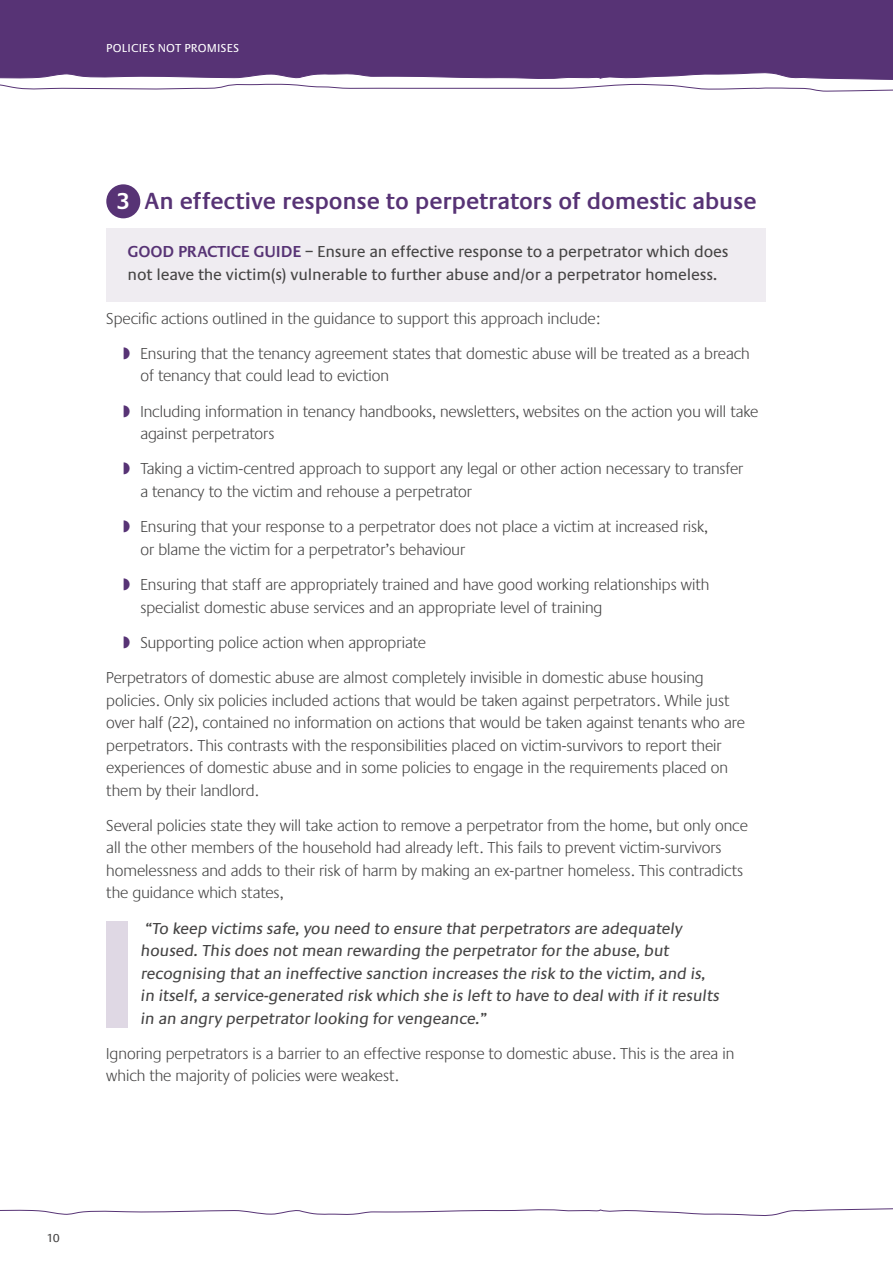
<style>
.page{position:relative;width:893px;height:1263px;background:#fff}
.page>*{position:absolute;margin:0;border:0;box-sizing:border-box;transform-origin:0 0}
.t1{font:600 24px "Praxis EF";letter-spacing:-.005em;color:#573375}
.t2{font:300 16.5px/22.5px "Praxis EF";color:#454444}
.t3{font:16.5px/22.5px "Praxis EF";letter-spacing:-.01em;color:#454444}
.t4{font:12px "Praxis EF";letter-spacing:.01em;color:#fff}
.t5{font:12px "Praxis EF";color:#454444}
.s1{color:#fff}
.s2{font-weight:600;color:#573375}
.s3{color:#573375}
</style>
<div class="page">
<div style="left:0;top:0;width:893px;height:81px;background:#573375"></div>
<svg style="left:0;top:1208px;width:893px;height:8px"></svg>
<svg style="left:0;top:72px;width:893px;height:20px"></svg>
<div style="left:106px;top:184px;width:34px;height:34px;background:#573375;border-radius:50%"></div>
<div style="left:106px;top:228px;width:659px;height:73px;background:#efecf1"></div>
<div style="left:106px;top:921px;width:22px;height:107px;background:#dfd8e4"></div>
<p class="t4" style="left:106px;top:41px;width:134px">POLICIES NOT PROMISES</p>
<h1 class="t1" style="left:116px;top:188px;width:642px"><span class="s1">3</span> An effective response to perpetrators of domestic abuse</h1>
<p class="t3" style="left:128px;top:241px;width:602px"><span class="s2">GOOD PRACTICE GUIDE</span> – Ensure an effective response to a perpetrator which does not leave the victim(s) vulnerable to further abuse and/or a perpetrator homeless.</p>
<p class="t2" style="left:123px;top:301px;width:628px;line-height:35.2px;text-indent:-17px">Specific actions outlined in the guidance to support this approach include:<br><span class="s3">◗</span> Ensuring that the tenancy agreement states that domestic abuse will be treated as a breach</p>
<p class="t2" style="left:123px;top:359px;width:636px;line-height:35.2px;text-indent:17px">of tenancy that could lead to eviction<br><span class="s3">◗</span> Including information in tenancy handbooks, newsletters, websites on the action you will take</p>
<p class="t2" style="left:123px;top:417px;width:622px;line-height:35.2px;text-indent:17px">against perpetrators<br><span class="s3">◗</span> Taking a victim-centred approach to support any legal or other action necessary to transfer</p>
<p class="t2" style="left:123px;top:474px;width:586px;line-height:35.2px;text-indent:17px">a tenancy to the victim and rehouse a perpetrator<br><span class="s3">◗</span> Ensuring that your response to a perpetrator does not place a victim at increased risk,</p>
<p class="t2" style="left:123px;top:532px;width:587px;line-height:35.2px;text-indent:17px">or blame the victim for a perpetrator’s behaviour<br><span class="s3">◗</span> Ensuring that staff are appropriately trained and have good working relationships with</p>
<p class="t2" style="left:140px;top:596px;width:464px">specialist domestic abuse services and an appropriate level of training</p>
<p class="t2" style="left:123px;top:631px;width:304px"><span class="s3">◗</span> Supporting police action when appropriate</p>
<p class="t2" style="left:106px;top:667px;width:599px">Perpetrators of domestic abuse are almost completely invisible in domestic abuse housing</p>
<p class="t2" style="left:106px;top:689px;width:640px">policies. Only six policies included actions that would be taken against perpetrators. While just over half (22), contained no information on actions that would be taken against tenants who are perpetrators. This contrasts with the responsibilities placed on victim-survivors to report their experiences of domestic abuse and in some policies to engage in the requirements placed on them by their landlord.</p>
<p class="t2" style="left:106px;top:815px;width:643px">Several policies state they will take action to remove a perpetrator from the home, but only once all the other members of the household had already left. This fails to prevent victim-survivors homelessness and adds to their risk of harm by making an ex-partner homeless. This contradicts the guidance which states,</p>
<p class="t3" style="left:140px;top:917px;width:582px">“To keep victims safe, you need to ensure that perpetrators are adequately housed. This does not mean rewarding the perpetrator for the abuse, but recognising that an ineffective sanction increases the risk to the victim, and is, in itself, a service-generated risk which she is left to have to deal with if it results in an angry perpetrator looking for vengeance.”</p>
<p class="t2" style="left:106px;top:1042px;width:629px">Ignoring perpetrators is a barrier to an effective response to domestic abuse. This is the area in which the majority of policies were weakest.</p>
<p class="t5" style="left:46px;top:1231px;width:15px">10</p>
</div>
